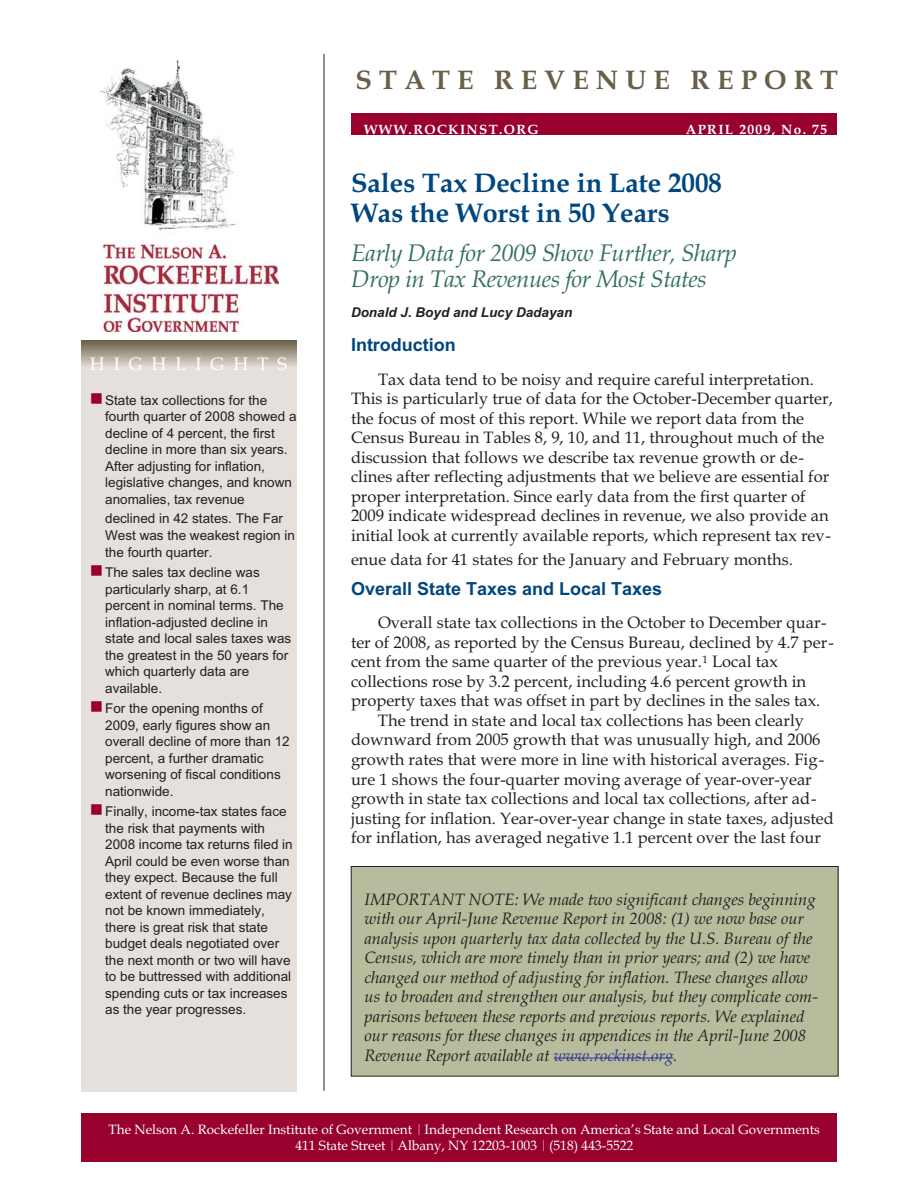
<style>
.page{position:relative;width:918px;height:1188px;background:#fff}
.page>*{position:absolute;margin:0;border:0;box-sizing:border-box;transform-origin:0 0}
.t1{font:700 27px/30px "Book Antiqua";color:#00467f}
.t2{font:700 27px "Book Antiqua";letter-spacing:.26em;color:#695e49}
.t3{font:italic 24px/26.7px "Book Antiqua";letter-spacing:-.02em;color:#34715a}
.t4{font:700 18px "Arial";color:#00467f}
.t5{font:18px "Book Antiqua";letter-spacing:.5em;color:#fff}
.t6{font:16.5px/19.5px "Book Antiqua";color:#231f20}
.t7{font:italic 16.5px/19.5px "Book Antiqua";color:#231f20}
.t8{font:13.5px/16.5px "Arial";color:#231f20}
.t9{font:13.5px/15.3px "Book Antiqua";color:#fff;text-align:center}
.t10{font:700 13.5px "Book Antiqua";letter-spacing:.1em;color:#fff}
.t11{font:italic 700 13.5px "Arial";color:#231f20}
.s1{font-style:inherit}
.s2{color:#2d3695}
</style>
<div class="page">
<hr style="left:324px;top:54px;width:1px;height:1037px;background:#231f20">
<div style="left:351px;top:113px;width:486px;height:22px;background:#98002e"></div>
<div style="left:81px;top:340px;width:216px;height:751px;background:#e5e0dc"></div>
<div style="left:81px;top:1113px;width:756px;height:49px;background:#98002e"></div>
<svg style="left:81px;top:340px;width:216px;height:26px;background:#a29888"></svg>
<div style="left:351px;top:866px;width:487px;height:210px;background:#b8bc9c"></div>
<hr style="left:554px;top:1058px;width:119px;height:1px;background:#2d3695">
<div style="left:351px;top:866px;width:487px;height:210px;border:1px solid #231f20"></div>
<img style="left:99px;top:60px;width:180px;height:272px">
<h1 class="t2" style="left:356px;top:64px;width:484px">STATE REVENUE REPORT</h1>
<p class="t5" style="left:90px;top:357px;width:199px">HIGHLIGHTS</p>
<p class="t8" style="left:105px;top:393px;width:193px">State tax collections for the fourth quarter of 2008 showed a decline of 4 percent, the first decline in more than six years.<br>After adjusting for inflation, legislative changes, and known anomalies, tax revenue</p>
<p class="t8" style="left:105px;top:511px;width:191px">declined in 4<span class="s1">2</span> states. The Far<br>West was the weakest region in the fourth quarter.</p>
<p class="t8" style="left:105px;top:565px;width:188px">The sales tax decline was particularly sharp, at 6.1 percent in nominal terms. The inflation-adjusted decline in state and local sales taxes was the greatest in the 50 years for which quarterly data are available.</p>
<p class="t8" style="left:105px;top:702px;width:186px">For the opening months of<br>2009, early figures show an overall decline of more than 12 percent, a further dramatic worsening of fiscal conditions nationwide.</p>
<p class="t8" style="left:105px;top:805px;width:189px">Finally, income-tax states face the risk that payments with<br>2008 income tax returns filed in<br>April could be even worse than they expect. Because the full extent of revenue declines may not be known immediately, there is great risk that state budget deals negotiated over the next month or two will have to be buttressed with additional spending cuts or tax increases as the year progresses.</p>
<p class="t10" style="left:364px;top:122px;width:176px">WWW.ROCKINST.ORG</p>
<p class="t10" style="left:686px;top:122px;width:143px">APRIL 2009, No. 75</p>
<h1 class="t1" style="left:351px;top:168px;width:373px">Sales Tax Decline in Late 2008<br>Was the Worst in 50 Years</h1>
<h2 class="t3" style="left:351px;top:242px;width:387px">Early Data for 2009 Show Further, Sharp<br>Drop in Tax Revenues for Most States</h2>
<p class="t11" style="left:351px;top:307px;width:223px">Donald J. Boyd and Lucy Dadayan</p>
<p class="t4" style="left:351px;top:338px;width:106px">Introduction</p>
<p class="t6" style="left:351px;top:371px;width:483px;text-indent:27px">Tax data tend to be noisy and require careful interpretation.<br>This is particularly true of data for the October-December quarter, the focus of most of this report. While we report data from the Census Bureau in Tables 8, 9, 10, and 11, throughout much of the discussion that follows we describe tax revenue growth or de&shy;clines after reflecting adjustments that we believe are essential for proper interpretation. Since early data from the first quarter of 2009 indicate widespread declines in revenue, we also provide an initial look at currently available reports, which represent tax rev-</p>
<p class="t6" style="left:351px;top:551px;width:443px">enue data for 41 states for the January and February months.</p>
<p class="t4" style="left:351px;top:582px;width:313px">Overall State Taxes and Local Taxes</p>
<p class="t6" style="left:378px;top:615px;width:450px">Overall state tax collections in the October to December quar-</p>
<p class="t6" style="left:351px;top:635px;width:484px">ter of 2008, as reported by the Census Bureau, declined by 4.7 per-</p>
<p class="t6" style="left:351px;top:654px;width:428px">cent from the same quarter of the previous year.<sup>1</sup> Local tax</p>
<p class="t6" style="left:351px;top:674px;width:457px">collections rose by 3.2 percent, including 4.6 percent growth in</p>
<p class="t6" style="left:351px;top:693px;width:471px">property taxes that was offset in part by declines in the sales tax.</p>
<p class="t6" style="left:378px;top:713px;width:428px">The trend in state and local tax collections has been clearly</p>
<p class="t6" style="left:351px;top:732px;width:471px">downward from 2005 growth that was unusually high, and 2006</p>
<p class="t6" style="left:351px;top:752px;width:475px">growth rates that were more in line with historical averages. Fig-</p>
<p class="t6" style="left:351px;top:771px;width:462px">ure 1 shows the four-quarter moving average of year-over-year</p>
<p class="t6" style="left:351px;top:791px;width:467px">growth in state tax collections and local tax collections, after ad-</p>
<p class="t6" style="left:351px;top:810px;width:484px">justing for inflation. Year-over-year change in state taxes, adjusted</p>
<p class="t6" style="left:351px;top:830px;width:471px">for inflation, has averaged negative 1.1 percent over the last four</p>
<p class="t7" style="left:365px;top:891px;width:455px">IMPORTANT NOTE: We made two significant changes beginning with our April-June Revenue Report in 2008: (1) we now base our analysis upon quarterly tax data collected by the U.S. Bureau of the Census, which are more timely than in prior years; and (2) we have changed our method of adjusting for inflation. These changes allow us to broaden and strengthen our analysis, but they complicate com&shy;parisons between these reports and previous reports. We explained our reasons for these changes in appendices in the April-June 2008<br>Revenue Report available at <span class="s2">www.rockinst.org</span>.</p>
<p class="t9" style="left:109px;top:1124px;width:713px">The Nelson A. Rockefeller Institute of Government Independent Research on America’s State and Local Governments<br>411 State Street Albany, NY 12203-1003 (518) 443-5522</p>
</div>
